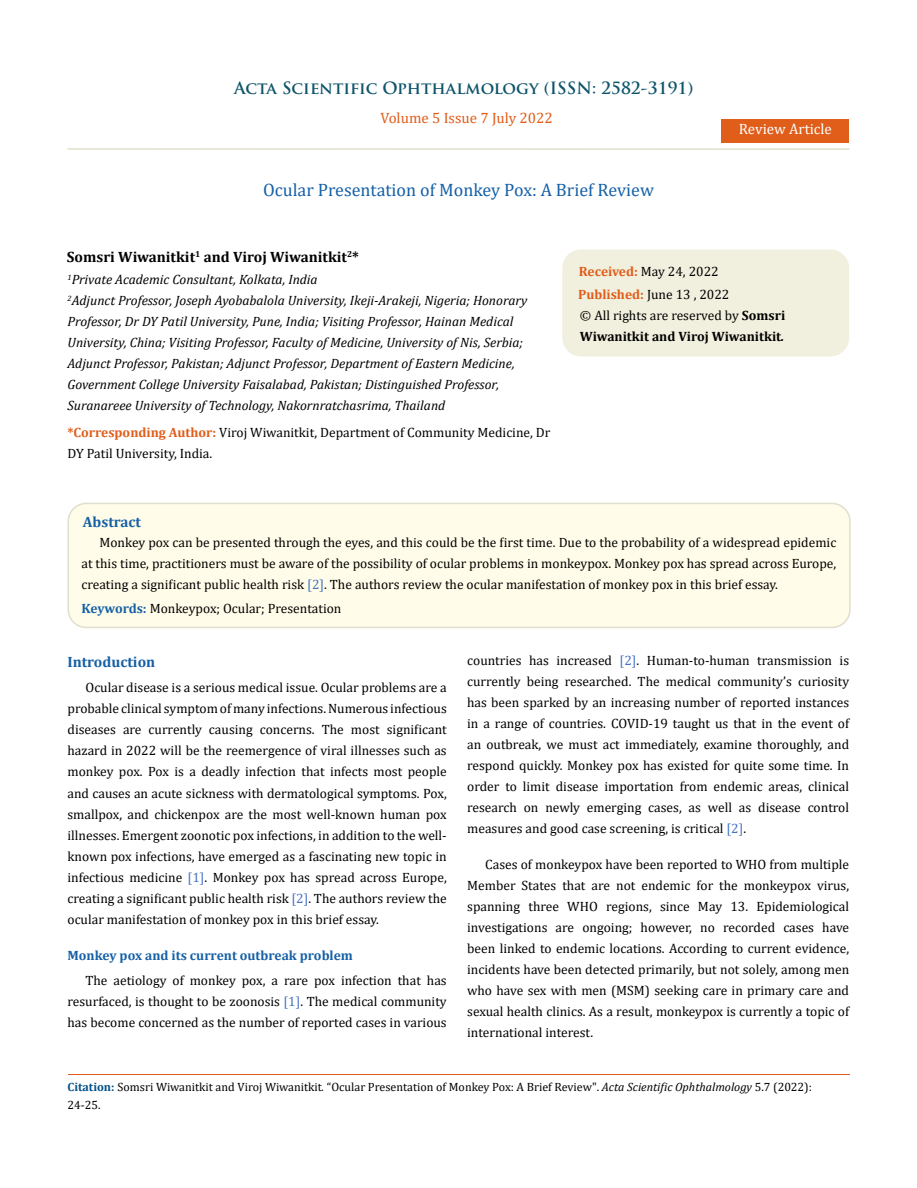
<style>
.page{position:relative;width:917px;height:1188px;background:#fff}
.page>*{position:absolute;margin:0;border:0;box-sizing:border-box;transform-origin:0 0}
.t1{font:18px "Cambria";color:#1560a6}
.t2{font:700 16.5px "Trajan Pro";color:#0e546a}
.t3{font:700 15px "Cambria";color:#000}
.t4{font:15px "Cambria";color:#e05d1a}
.t5{font:700 15px "Cambria";color:#1560a6}
.t6{font:15px "Cambria";color:#fff}
.t7{font:13.5px/21px "Cambria";color:#000;text-align:justify}
.t8{font:italic 13.5px/21px "Cambria";color:#000}
.t9{font:700 13.5px/21px "Cambria";color:#000}
.t10{font:700 13.5px "Cambria";color:#1560a6}
.t11{font:12px/18px "Cambria";color:#000}
.s1{font-weight:700;color:#e05d1a}
.s2{font-weight:400}
.s3{font-style:italic}
.s4{color:#4472c4}
.s5{font-weight:700;color:#1560a6}
.s6{font-weight:700;color:#035089}
</style>
<div class="page">
<div style="left:721px;top:119px;width:128px;height:23px;background:#e05d1a"></div>
<div style="left:563px;top:250px;width:285px;height:106px;background:#f1f0de;border-radius:18px"></div>
<div style="left:562px;top:250px;width:287px;height:106px;border:2px solid #f1f0de;border-radius:18px"></div>
<div style="left:68px;top:503px;width:781px;height:124px;background:#fffde9;border-radius:18px"></div>
<div style="left:67px;top:503px;width:783px;height:125px;border:2px solid #e0dfcd;border-radius:18px"></div>
<hr style="left:68px;top:1075px;width:781px;height:1px;background:#e05d1a">
<hr style="left:67px;top:148px;width:782px;height:2px;background:#e0dfcd">
<p class="t2" style="left:234px;top:77px;width:461px">Acta Scientific Ophthalmology (ISSN: 2582-3191)</p>
<p class="t4" style="left:380px;top:109px;width:174px">Volume 5 Issue 7 July 2022</p>
<h1 class="t1" style="left:263px;top:180px;width:392px">Ocular Presentation of Monkey Pox: A Brief Review</h1>
<p class="t6" style="left:739px;top:120px;width:94px">Review Article</p>
<p class="t3" style="left:67px;top:246px;width:294px">Somsri Wiwanitkit<sup>1</sup> and Viroj Wiwanitkit<sup>2</sup>*</p>
<p class="t8" style="left:67px;top:269px;width:461px"><sup>1</sup>Private Academic Consultant, Kolkata, India<br><sup>2</sup>Adjunct Professor, Joseph Ayobabalola University, Ikeji-Arakeji, Nigeria; Honorary Professor, Dr DY Patil University, Pune, India; Visiting Professor, Hainan Medical University, China; Visiting Professor, Faculty of Medicine, University of Nis, Serbia; Adjunct Professor, Pakistan; Adjunct Professor, Department of Eastern Medicine, Government College University Faisalabad, Pakistan; Distinguished Professor, Suranareee University of Technology, Nakornratchasrima, Thailand</p>
<p class="t7" style="left:67px;top:421px;width:484px"><span class="s1">*Corresponding Author:</span> Viroj Wiwanitkit, Department of Community Medicine, Dr<br>DY Patil University, India.</p>
<p class="t7" style="left:578px;top:260px;width:153px;line-height:23px"><span class="s1">Received:</span> May 24, 2022<br><span class="s1">Published:</span> June 13 , 2022</p>
<p class="t9" style="left:580px;top:304px;width:207px"><span class="s2">© All rights are reserved by</span> Somsri<br>Wiwanitkit and Viroj Wiwanitkit<span class="s3">.</span></p>
<p class="t5" style="left:83px;top:511px;width:60px">Abstract</p>
<p class="t7" style="left:81px;top:531px;width:756px;text-indent:18px">Monkey pox can be presented through the eyes, and this could be the first time. Due to the probability of a widespread epidemic at this time, practitioners must be aware of the possibility of ocular problems in monkeypox. Monkey pox has spread across Europe, creating a significant public health risk <span class="s4">[2]</span>. The authors review the ocular manifestation of monkey pox in this brief essay.</p>
<p class="t7" style="left:81px;top:597px;width:261px"><span class="s5">Keywords:</span> Monkeypox; Ocular; Presentation</p>
<p class="t5" style="left:67px;top:651px;width:89px">Introduction</p>
<p class="t7" style="left:67px;top:677px;width:381px;text-indent:18px">Ocular disease is a serious medical issue. Ocular problems are a probable clinical symptom of many infections. Numerous infectious diseases are currently causing concerns. The most significant hazard in 2022 will be the reemergence of viral illnesses such as monkey pox. Pox is a deadly infection that infects most people and causes an acute sickness with dermatological symptoms. Pox, smallpox, and chickenpox are the most well-known human pox illnesses. Emergent zoonotic pox infections, in addition to the well&shy;known pox infections, have emerged as a fascinating new topic in infectious medicine <span class="s4">[1]</span>. Monkey pox has spread across Europe, creating a significant public health risk <span class="s4">[2]</span>. The authors review the ocular manifestation of monkey pox in this brief essay.</p>
<p class="t10" style="left:67px;top:945px;width:287px">Monkey pox and its current outbreak problem</p>
<p class="t7" style="left:67px;top:970px;width:381px;text-indent:18px">The aetiology of monkey pox, a rare pox infection that has resurfaced, is thought to be zoonosis <span class="s4">[1]</span>. The medical community has become concerned as the number of reported cases in various</p>
<p class="t7" style="left:467px;top:650px;width:383px">countries has increased <span class="s4">[2]</span>. Human-to-human transmission is currently being researched. The medical community’s curiosity has been sparked by an increasing number of reported instances in a range of countries. COVID-19 taught us that in the event of an outbreak, we must act immediately, examine thoroughly, and respond quickly. Monkey pox has existed for quite some time. In order to limit disease importation from endemic areas, clinical research on newly emerging cases, as well as disease control measures and good case screening, is critical <span class="s4">[2]</span>.</p>
<p class="t7" style="left:467px;top:854px;width:383px;text-indent:18px">Cases of monkeypox have been reported to WHO from multiple Member States that are not endemic for the monkeypox virus, spanning three WHO regions, since May 13. Epidemiological investigations are ongoing; however, no recorded cases have been linked to endemic locations. According to current evidence, incidents have been detected primarily, but not solely, among men who have sex with men (MSM) seeking care in primary care and sexual health clinics. As a result, monkeypox is currently a topic of international interest.</p>
<p class="t11" style="left:68px;top:1078px;width:746px"><span class="s6">Citation:</span> Somsri Wiwanitkit and Viroj Wiwanitkit<span class="s3">.</span> “Ocular Presentation of Monkey Pox: A Brief Review". <span class="s3">Acta Scientific Ophthalmology</span> 5.7 (2022):<br>24-25.</p>
</div>
